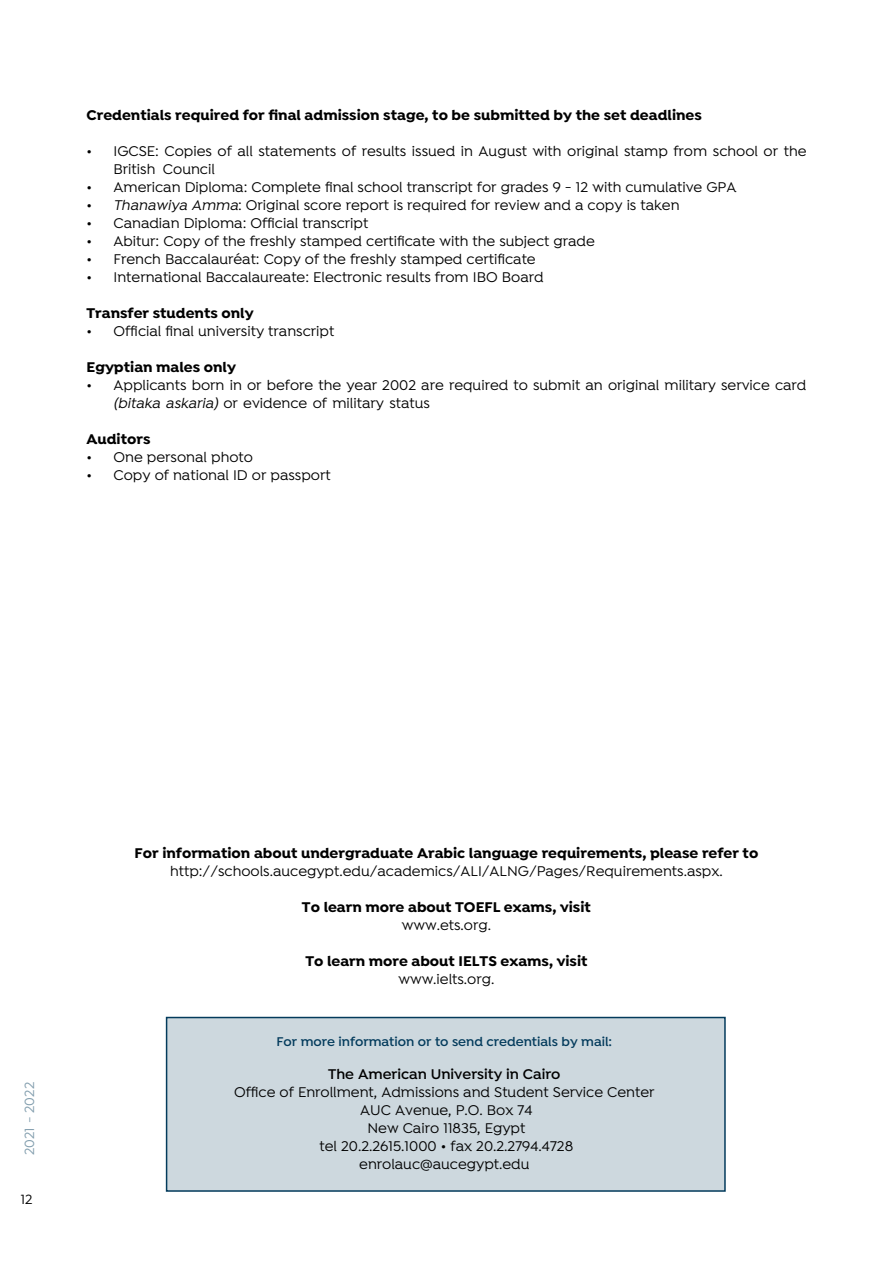
<style>
.page{position:relative;width:893px;height:1263px;background:#fff}
.page>*{position:absolute;margin:0;border:0;box-sizing:border-box;transform-origin:0 0}
.t1{font:500 15px/18px "Isidora";color:#000}
.t2{font:700 15px/18px "Isidora";color:#000;text-align:center}
.t3{font:500 14.25px "Isidora";color:#819dad}
.t4{font:500 14.25px "Isidora";color:#000}
.t5{font:600 13.5px "Isidora";color:#033b5c}
.s1{font-style:italic}
.s2{font-weight:500}
.s3{font-weight:600}
</style>
<div class="page">
<div style="left:166px;top:1017px;width:560px;height:175px;background:#cdd8de;border:2px solid #033b5c"></div>
<p class="t2" style="left:87px;top:106px;width:617px">Credentials required for final admission stage, to be submitted by the set deadlines</p>
<p class="t1" style="left:114px;top:143px;width:694px;text-indent:-27px">• IGCSE: Copies of all statements of results issued in August with original stamp from school or the<br>British Council</p>
<p class="t1" style="left:87px;top:179px;width:651px">• American Diploma: Complete final school transcript for grades 9 - 12 with cumulative GPA</p>
<p class="t1" style="left:87px;top:197px;width:595px">• <span class="s1">Thanawiya Amma</span>: Original score report is required for review and a copy is taken</p>
<p class="t1" style="left:87px;top:215px;width:283px">• Canadian Diploma: Official transcript</p>
<p class="t1" style="left:87px;top:233px;width:510px">• Abitur: Copy of the freshly stamped certificate with the subject grade</p>
<p class="t1" style="left:87px;top:251px;width:451px">• French Baccalauréat: Copy of the freshly stamped certificate</p>
<p class="t1" style="left:87px;top:269px;width:459px">• International Baccalaureate: Electronic results from IBO Board</p>
<p class="t2" style="left:87px;top:304px;width:169px">Transfer students only</p>
<p class="t1" style="left:87px;top:323px;width:249px">• Official final university transcript</p>
<p class="t2" style="left:87px;top:358px;width:151px">Egyptian males only</p>
<p class="t1" style="left:114px;top:377px;width:694px;text-indent:-27px">• Applicants born in or before the year 2002 are required to submit an original military service card <span class="s1">(bitaka askaria)</span> or evidence of military status</p>
<p class="t2" style="left:87px;top:430px;width:65px">Auditors</p>
<p class="t1" style="left:87px;top:449px;width:168px">• One personal photo</p>
<p class="t1" style="left:87px;top:467px;width:246px">• Copy of national ID or passport</p>
<p class="t3" style="left:21px;top:1155px;width:75px;rotate:-90deg">2021 - 2022</p>
<p class="t4" style="left:21px;top:1191px;width:13px">12</p>
<p class="t2" style="left:135px;top:844px;width:625px">For information about undergraduate Arabic language requirements, please refer to <span class="s2">http://schools.aucegypt.edu/academics/ALI/ALNG/Pages/Requirements.aspx.</span></p>
<p class="t2" style="left:302px;top:898px;width:290px">To learn more about TOEFL exams, visit <span class="s2">www.ets.org.</span></p>
<p class="t2" style="left:305px;top:952px;width:284px">To learn more about IELTS exams, visit <span class="s2">www.ielts.org.</span></p>
<p class="t5" style="left:277px;top:1033px;width:337px">For more information or to send credentials by mail:</p>
<p class="t1" style="left:234px;top:1065px;width:422px;text-align:center"><span class="s3">The American University in Cairo<br></span>Office of Enrollment, Admissions and Student Service Center AUC Avenue, P.O. Box 74<br>New Cairo 11835, Egypt<br>tel 20.2.2615.1000 • fax 20.2.2794.4728 enrolauc@aucegypt.edu</p>
</div>
